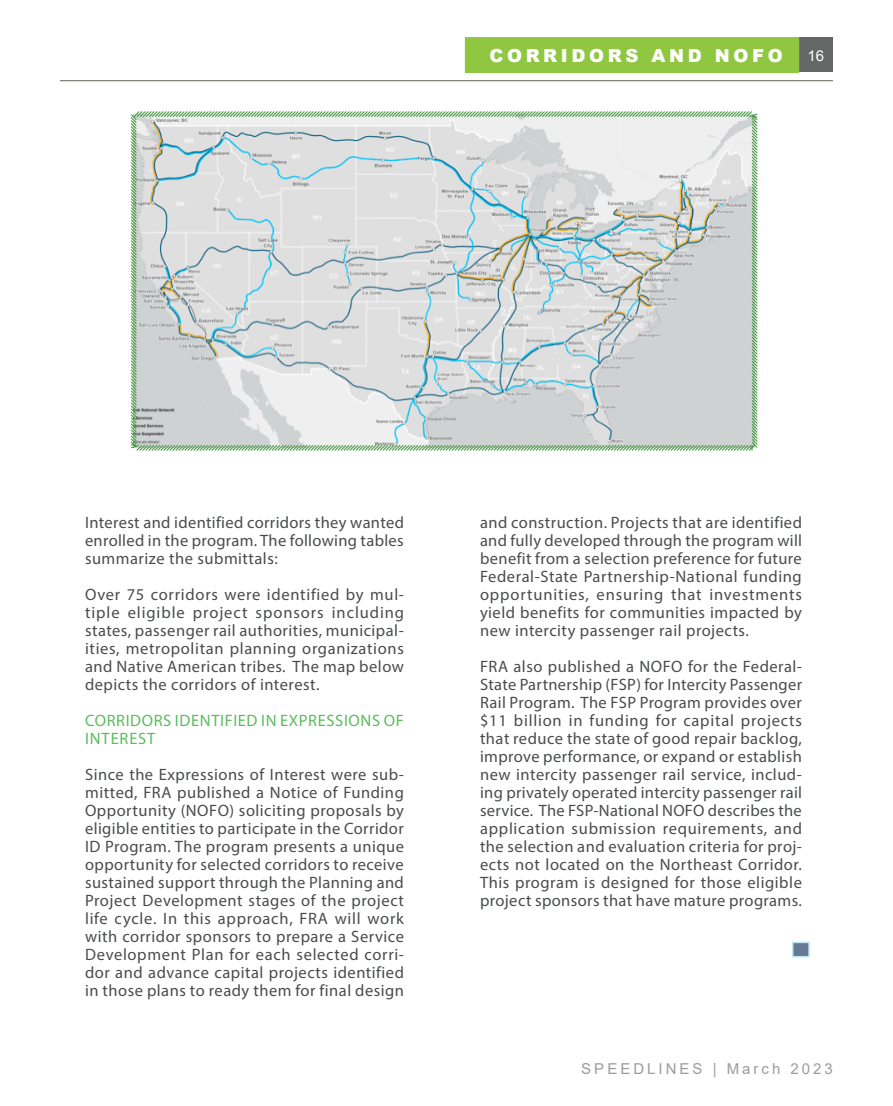
<style>
.page{position:relative;width:893px;height:1106px;background:#fff}
.page>*{position:absolute;margin:0;border:0;box-sizing:border-box;transform-origin:0 0}
.Section_heading_head{font:900 18px "Arial";letter-spacing:.2em;color:#fff}
.Body{font:16.5px/18px "Myriad Pro";letter-spacing:.03em;color:#4a4c4c;text-align:justify}
.Body-2{font:16.5px/18px "Myriad Pro";letter-spacing:.035em;color:#5cbc5d}
.Footer_Master_page{font:15px "Arial";letter-spacing:.2em;color:#9a9c9e}
.t1{font:15px "Arial";color:#fff}
</style>
<div class="page">
<div style="left:798px;top:38px;width:35px;height:34px;background:#656666"></div>
<hr style="left:60px;top:80px;width:773px;height:1px;background:#73776c">
<div style="left:466px;top:38px;width:332px;height:34px;background:#8fc740"></div>
<div style="left:465px;top:37px;width:334px;height:36px;border:2px solid #8fc740"></div>
<svg style="left:130px;top:111px;width:628px;height:340px;background:#d1d8d6"></svg>
<div style="left:793px;top:942px;width:16px;height:14px;background:#687995"></div>
<div style="left:792px;top:941px;width:18px;height:16px;border:2px solid #bde5f0"></div>
<p class="Section_heading_head" style="left:489px;top:42px;width:295px">CORRIDORS AND NOFO</p>
<p class="t1" style="left:807px;top:46px;width:18px">16</p>
<p class="Body" style="left:85px;top:513px;width:320px">Interest and identified corridors they wanted enrolled in the program. The following tables summarize the submittals:</p>
<p class="Body" style="left:85px;top:585px;width:321px">Over 75 corridors were identified by mul&shy;tiple eligible project sponsors including states, passenger rail authorities, municipal&shy;ities, metropolitan planning organizations and Native American tribes. The map below depicts the corridors of interest.</p>
<p class="Body-2" style="left:85px;top:711px;width:320px">CORRIDORS IDENTIFIED IN EXPRESSIONS OF<br>INTEREST</p>
<p class="Body" style="left:85px;top:765px;width:320px">Since the Expressions of Interest were sub&shy;mitted, FRA published a Notice of Funding Opportunity (NOFO) soliciting proposals by eligible entities to participate in the Corridor ID Program. The program presents a unique opportunity for selected corridors to receive sustained support through the Planning and Project Development stages of the project life cycle. In this approach, FRA will work with corridor sponsors to prepare a Service Development Plan for each selected corri&shy;dor and advance capital projects identified in those plans to ready them for final design</p>
<p class="Body" style="left:480px;top:513px;width:324px">and construction. Projects that are identified and fully developed through the program will benefit from a selection preference for future Federal-State Partnership-National funding opportunities, ensuring that investments yield benefits for communities impacted by new intercity passenger rail projects.</p>
<p class="Body" style="left:480px;top:657px;width:324px">FRA also published a NOFO for the Federal-State Partnership (FSP) for Intercity Passenger Rail Program. The FSP Program provides over $11 billion in funding for capital projects that reduce the state of good repair backlog, improve performance, or expand or establish new intercity passenger rail service, includ&shy;ing privately operated intercity passenger rail service. The FSP-National NOFO describes the application submission requirements, and the selection and evaluation criteria for proj&shy;ects not located on the Northeast Corridor.<br>This program is designed for those eligible project sponsors that have mature programs.</p>
<p class="Footer_Master_page" style="left:581px;top:1058px;width:253px">SPEEDLINES | March 2023</p>
</div>
